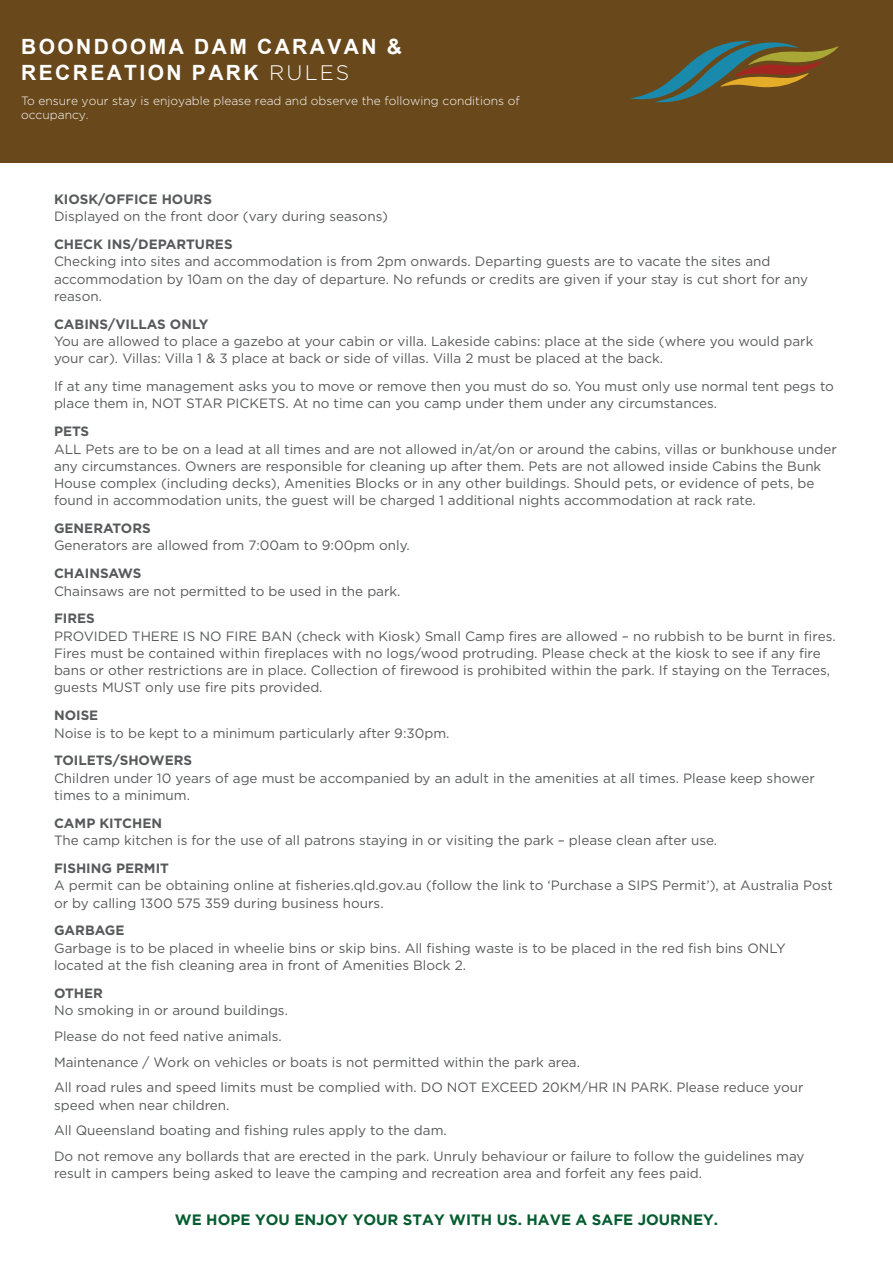
<style>
.page{position:relative;width:893px;height:1263px;background:#fff}
.page>*{position:absolute;margin:0;border:0;box-sizing:border-box;transform-origin:0 0}
.t1{font:700 21px/26.2px "Arial";letter-spacing:.115em;color:#fff}
.t2{font:700 15px "Gotham";color:#055c2f}
.t3{font:13.5px/17.2px "Gotham";color:#58595b}
.t4{font:700 13.5px "Gotham";color:#58595b}
.t5{font:300 12px/14.5px "Gotham";color:#fff}
.s1{font-family:"Gotham";font-weight:300}
</style>
<div class="page">
<div style="left:0;top:0;width:893px;height:162px;background:#69491c"></div>
<svg style="left:630px;top:40px;width:209px;height:62px"></svg>
<h1 class="t1" style="left:21px;top:34px;width:382px">BOONDOOMA DAM CARAVAN &amp;<br>RECREATION PARK <span class="s1">RULES</span></h1>
<p class="t5" style="left:21px;top:93px;width:500px">To ensure your stay is enjoyable please read and observe the following conditions of occupancy.</p>
<p class="t4" style="left:54px;top:191px;width:160px">KIOSK/OFFICE HOURS</p>
<p class="t3" style="left:54px;top:207px;width:335px">Displayed on the front door (vary during seasons)</p>
<p class="t4" style="left:54px;top:236px;width:180px">CHECK INS/DEPARTURES</p>
<p class="t3" style="left:54px;top:253px;width:756px">Checking into sites and accommodation is from 2pm onwards. Departing guests are to vacate the sites and accommodation by 10am on the day of departure. No refunds or credits are given if your stay is cut short for any reason.</p>
<p class="t4" style="left:54px;top:316px;width:156px">CABINS/VILLAS ONLY</p>
<p class="t3" style="left:54px;top:332px;width:761px">You are allowed to place a gazebo at your cabin or villa. Lakeside cabins: place at the side (where you would park your car). Villas: Villa 1 &amp; 3 place at back or side of villas. Villa 2 must be placed at the back.</p>
<p class="t3" style="left:54px;top:377px;width:781px">If at any time management asks you to move or remove then you must do so. You must only use normal tent pegs to place them in, NOT STAR PICKETS. At no time can you camp under them under any circumstances.</p>
<p class="t4" style="left:54px;top:424px;width:37px">PETS</p>
<p class="t3" style="left:54px;top:440px;width:784px">ALL Pets are to be on a lead at all times and are not allowed in/at/on or around the cabins, villas or bunkhouse under any circumstances. Owners are responsible for cleaning up after them. Pets are not allowed inside Cabins the Bunk House complex (including decks), Amenities Blocks or in any other buildings. Should pets, or evidence of pets, be found in accommodation units, the guest will be charged 1 additional nights accommodation at rack rate.</p>
<p class="t4" style="left:54px;top:521px;width:98px">GENERATORS</p>
<p class="t3" style="left:54px;top:537px;width:357px">Generators are allowed from 7:00am to 9:00pm only.</p>
<p class="t4" style="left:54px;top:566px;width:89px">CHAINSAWS</p>
<p class="t3" style="left:54px;top:582px;width:348px">Chainsaws are not permitted to be used in the park.</p>
<p class="t4" style="left:54px;top:611px;width:42px">FIRES</p>
<p class="t3" style="left:54px;top:627px;width:783px">PROVIDED THERE IS NO FIRE BAN (check with Kiosk) Small Camp fires are allowed – no rubbish to be burnt in fires.<br>Fires must be contained within fireplaces with no logs/wood protruding. Please check at the kiosk to see if any fire bans or other restrictions are in place. Collection of firewood is prohibited within the park. If staying on the Terraces, guests MUST only use fire pits provided.</p>
<p class="t4" style="left:54px;top:708px;width:46px">NOISE</p>
<p class="t3" style="left:54px;top:724px;width:397px">Noise is to be kept to a minimum particularly after 9:30pm.</p>
<p class="t4" style="left:54px;top:753px;width:140px">TOILETS/SHOWERS</p>
<p class="t3" style="left:54px;top:769px;width:762px">Children under 10 years of age must be accompanied by an adult in the amenities at all times. Please keep shower times to a minimum.</p>
<p class="t4" style="left:54px;top:815px;width:110px">CAMP KITCHEN</p>
<p class="t3" style="left:54px;top:831px;width:665px">The camp kitchen is for the use of all patrons staying in or visiting the park – please clean after use.</p>
<p class="t4" style="left:54px;top:860px;width:116px">FISHING PERMIT</p>
<p class="t3" style="left:54px;top:876px;width:780px">A permit can be obtaining online at fisheries.qld.gov.au (follow the link to ‘Purchase a SIPS Permit’), at Australia Post or by calling 1300 575 359 during business hours.</p>
<p class="t4" style="left:54px;top:923px;width:72px">GARBAGE</p>
<p class="t3" style="left:54px;top:939px;width:733px">Garbage is to be placed in wheelie bins or skip bins. All fishing waste is to be placed in the red fish bins ONLY located at the fish cleaning area in front of Amenities Block 2.</p>
<p class="t4" style="left:54px;top:985px;width:50px">OTHER</p>
<p class="t3" style="left:54px;top:997px;width:751px;line-height:25.8px">No smoking in or around buildings.<br>Please do not feed native animals.<br>Maintenance / Work on vehicles or boats is not permitted within the park area.<br>All road rules and speed limits must be complied with. DO NOT EXCEED 20KM/HR IN PARK. Please reduce your</p>
<p class="t3" style="left:54px;top:1091px;width:752px;line-height:25.8px">speed when near children.<br>All Queensland boating and fishing rules apply to the dam.<br>Do not remove any bollards that are erected in the park. Unruly behaviour or failure to follow the guidelines may</p>
<p class="t3" style="left:54px;top:1165px;width:650px">result in campers being asked to leave the camping and recreation area and forfeit any fees paid.</p>
<p class="t2" style="left:175px;top:1211px;width:545px">WE HOPE YOU ENJOY YOUR STAY WITH US. HAVE A SAFE JOURNEY.</p>
</div>
